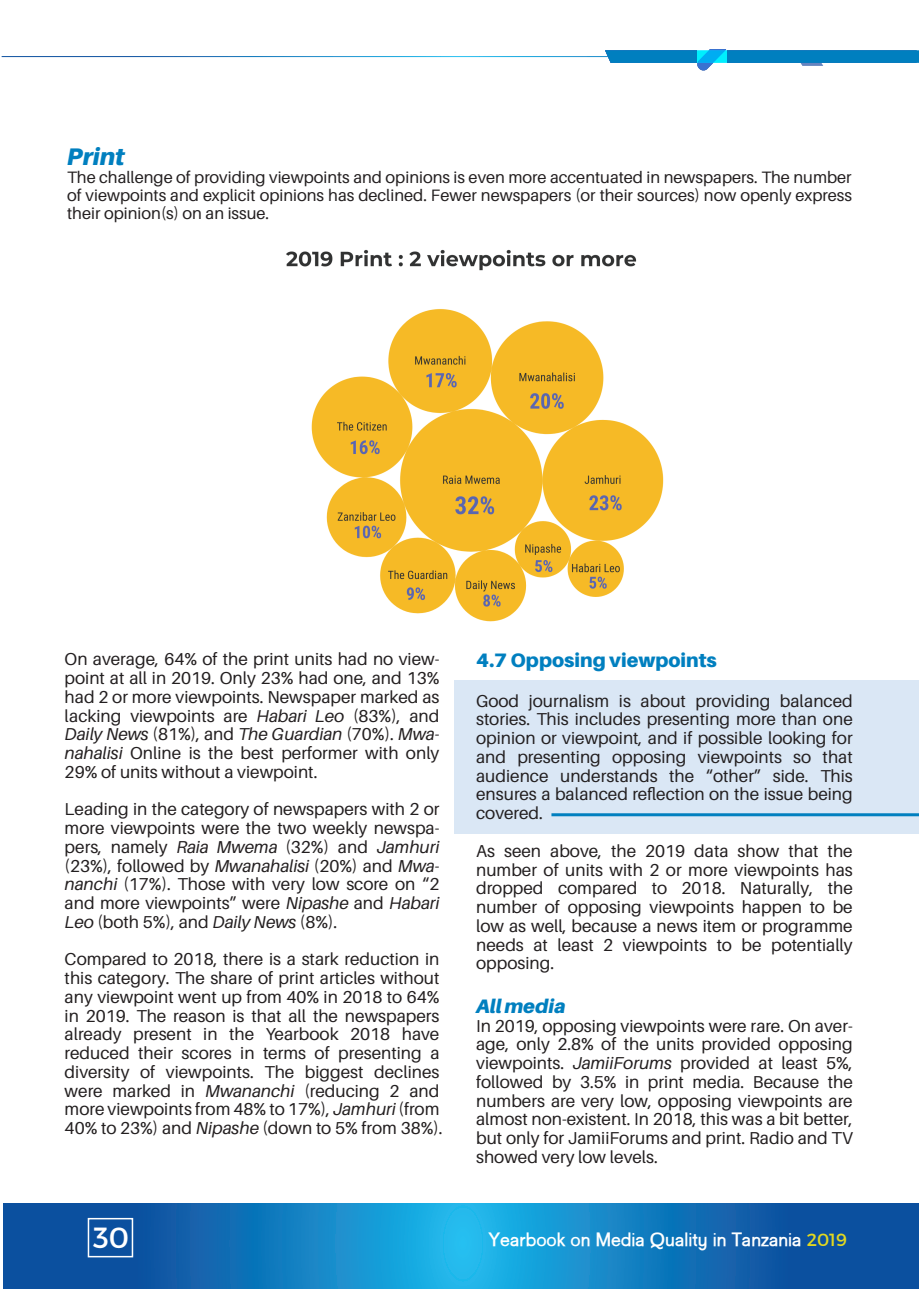
<style>
.page{position:relative;width:919px;height:1289px;background:#fff}
.page>*{position:absolute;margin:0;border:0;box-sizing:border-box;transform-origin:0 0}
.t1{font:29.25px "Montserrat";color:#fff}
.t2{font:italic 900 24px "Aileron";color:#007fbf}
.t3{font:900 19.5px "Aileron";color:#007fbf}
.t4{font:italic 900 19.5px "Aileron";color:#007fbf}
.t5{font:700 18.9px "Goulong";color:#fff}
.t6{font:17.25px/18.8px "Aileron";color:#231f20;text-align:justify}
.t7{font:16.5px/18px "Aileron";color:#231f20;text-align:justify}
.s1{font-style:italic}
.s2{font-family:"Montserrat";font-weight:400;font-size:17.55px;color:#e2d820}
</style>
<div class="page">
<svg style="left:605px;top:50px;width:313px;height:20px"></svg>
<svg style="left:3px;top:1203px;width:915px;height:85px;background:#1275ba"></svg>
<div style="left:88px;top:1217px;width:45px;height:40px;border:2px solid #fff"></div>
<img style="left:286px;top:249px;width:378px;height:373px">
<div style="left:455px;top:680px;width:463px;height:153px;background:#dae7f5"></div>
<hr style="left:551px;top:813px;width:367px;height:3px;background:#007fbf">
<h2 class="t2" style="left:67px;top:142px;width:59px">Print</h2>
<p class="t7" style="left:67px;top:168px;width:786px">The challenge of providing viewpoints and opinions is even more accentuated in newspapers. The number of viewpoints and explicit opinions has declined. Fewer newspapers (or their sources) now openly express their opinion(s) on an issue.</p>
<p class="t6" style="left:65px;top:650px;width:376px">On average, 64% of the print units had no view&shy;point at all in 2019. Only 23% had one, and 13% had 2 or more viewpoints. Newspaper marked as lacking viewpoints are <span class="s1">Habari Leo</span> (83%), and <span class="s1">Daily News</span> (81%), and <span class="s1">The Guardian</span> (70%). <span class="s1">Mwa&shy;nahalisi</span> Online is the best performer with only 29% of units without a viewpoint.</p>
<p class="t6" style="left:65px;top:800px;width:376px">Leading in the category of newspapers with 2 or more viewpoints were the two weekly newspa&shy;pers, namely <span class="s1">Raia Mwema</span> (32%) and <span class="s1">Jamhuri </span>(23%), followed by <span class="s1">Mwanahalisi</span> (20%) and <span class="s1">Mwa&shy;nanchi</span> (17%). Those with very low score on “2 and more viewpoints” were <span class="s1">Nipashe</span> and <span class="s1">Habari Leo</span> (both 5%), and <span class="s1">Daily News</span> (8%).</p>
<p class="t6" style="left:65px;top:950px;width:379px;text-align:left">Compared to 2018, there is a stark reduction in this category. The share of print articles without any viewpoint went up from 40% in 2018 to 64% in 2019. The reason is that all the newspapers already present in the Yearbook 2018 have reduced their scores in terms of presenting a diversity of viewpoints. The biggest declines were marked in <span class="s1">Mwananchi</span> (reducing 2 and more viewpoints from 48% to 17%), <span class="s1">Jamhuri</span> (from 40% to 23%) and <span class="s1">Nipashe</span> (down to 5% from 38%).</p>
<p class="t3" style="left:476px;top:648px;width:242px">4.7 Opposing viewpoints</p>
<p class="t6" style="left:476px;top:691px;width:378px">Good journalism is about providing balanced stories. This includes presenting more than one opinion or viewpoint, and if possible looking for and presenting opposing viewpoints so that audience understands the “other” side. This ensures a balanced reflection on the issue being covered.</p>
<p class="t6" style="left:476px;top:841px;width:378px">As seen above, the 2019 data show that the number of units with 2 or more viewpoints has dropped compared to 2018. Naturally, the number of opposing viewpoints happen to be low as well, because a news item or programme needs at least 2 viewpoints to be potentially opposing.</p>
<p class="t4" style="left:476px;top:994px;width:91px">All media</p>
<p class="t6" style="left:476px;top:1016px;width:378px">In 2019, opposing viewpoints were rare. On aver&shy;age, only 2.8% of the units provided opposing viewpoints. <span class="s1">JamiiForums</span> provided at least 5%, followed by 3.5% in print media. Because the numbers are very low, opposing viewpoints are almost non-existent. In 2018, this was a bit better, but only for JamiiForums and print. Radio and TV showed very low levels.</p>
<h1 class="t1" style="left:93px;top:1219px;width:38px">30</h1>
<p class="t5" style="left:488px;top:1228px;width:360px">Yearbook on Media Quality in Tanzania <span class="s2">2019</span></p>
</div>
